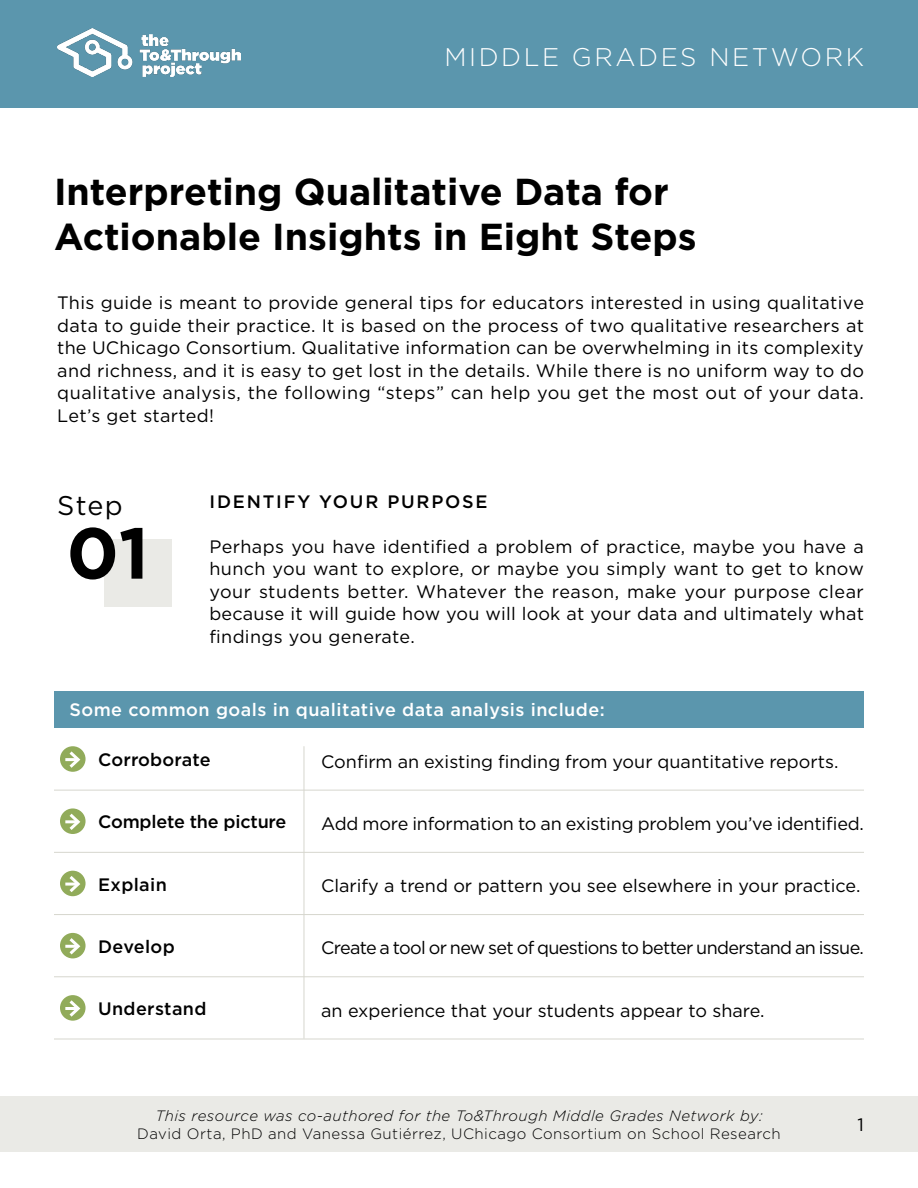
<style>
.page{position:relative;width:918px;height:1188px;background:#fff}
.page>*{position:absolute;margin:0;border:0;box-sizing:border-box;transform-origin:0 0}
.t1{font:700 72px "Gotham";color:#000}
.t2{font:700 37.5px/45px "Gotham";color:#000}
.t3{font:27px "Gotham";color:#000}
.t4{font:300 25.5px "Gotham";letter-spacing:.1em;color:#fff}
.t5{font:18px/22.5px "Gotham";color:#000;text-align:justify}
.t6{font:18px "Gotham";letter-spacing:-.035em;color:#000}
.t7{font:500 18px "Gotham";letter-spacing:.025em;color:#fff}
.t8{font:500 18px "Gotham";letter-spacing:.02em;color:#000}
.t9{font:500 18px "Gotham";letter-spacing:.1em;color:#000}
.t10{font:500 18px "Gotham";letter-spacing:-.01em;color:#000}
.t11{font:300 15px "Gotham";letter-spacing:.03em;color:#000}
.t12{font:italic 300 15px "Gotham";letter-spacing:.03em;color:#000}
</style>
<div class="page">
<div style="left:0;top:0;width:918px;height:108px;background:#5b96ad"></div>
<div style="left:0;top:1096px;width:918px;height:56px;background:#eaeae6"></div>
<img style="left:57px;top:28px;width:184px;height:49px">
<div style="left:105px;top:539px;width:67px;height:67px;background:#eaeae6"></div>
<div style="left:54px;top:692px;width:810px;height:36px;background:#5b96ad"></div>
<hr style="left:54px;top:790px;width:810px;height:1px;background:#d6d6ce">
<svg style="left:60px;top:746px;width:26px;height:26px"></svg>
<svg style="left:65px;top:748px;width:18px;height:23px"></svg>
<hr style="left:304px;top:746px;width:1px;height:293px;background:#d6d6ce">
<hr style="left:54px;top:852px;width:810px;height:1px;background:#d6d6ce">
<svg style="left:60px;top:808px;width:26px;height:26px"></svg>
<svg style="left:65px;top:811px;width:18px;height:22px"></svg>
<hr style="left:54px;top:914px;width:810px;height:1px;background:#d6d6ce">
<div style="left:60px;top:871px;width:26px;height:25px;background:#91ab5a;border-radius:50%"></div>
<svg style="left:65px;top:873px;width:18px;height:22px"></svg>
<hr style="left:54px;top:976px;width:810px;height:1px;background:#d6d6ce">
<div style="left:60px;top:933px;width:26px;height:25px;background:#91ab5a;border-radius:50%"></div>
<svg style="left:65px;top:935px;width:18px;height:23px"></svg>
<hr style="left:54px;top:1039px;width:810px;height:1px;background:#d6d6ce">
<svg style="left:60px;top:995px;width:26px;height:26px"></svg>
<svg style="left:65px;top:997px;width:18px;height:23px"></svg>
<h3 class="t4" style="left:445px;top:41px;width:421px">MIDDLE GRADES NETWORK</h3>
<h2 class="t2" style="left:54px;top:169px;width:644px">Interpreting Qualitative Data for<br>Actionable Insights in Eight Steps</h2>
<p class="t5" style="left:57px;top:291px;width:808px">This guide is meant to provide general tips for educators interested in using qualitative data to guide their practice. It is based on the process of two qualitative researchers at the UChicago Consortium. Qualitative information can be overwhelming in its complexity and richness, and it is easy to get lost in the details. While there is no uniform way to do qualitative analysis, the following “steps” can help you get the most out of your data.<br>Let’s get started!</p>
<h3 class="t3" style="left:57px;top:488px;width:67px">Step</h3>
<h1 class="t1" style="left:66px;top:512px;width:84px">01</h1>
<p class="t9" style="left:210px;top:490px;width:280px">IDENTIFY YOUR PURPOSE</p>
<p class="t5" style="left:210px;top:535px;width:656px">Perhaps you have identified a problem of practice, maybe you have a hunch you want to explore, or maybe you simply want to get to know your students better. Whatever the reason, make your purpose clear because it will guide how you will look at your data and ultimately what findings you generate.</p>
<p class="t7" style="left:69px;top:697px;width:537px">Some common goals in qualitative data analysis include:</p>
<p class="t8" style="left:98px;top:748px;width:114px">Corroborate</p>
<p class="t5" style="left:321px;top:750px;width:519px">Confirm an existing finding from your quantitative reports.</p>
<p class="t10" style="left:98px;top:810px;width:190px">Complete the picture</p>
<p class="t5" style="left:321px;top:812px;width:544px">Add more information to an existing problem you’ve identified.</p>
<p class="t8" style="left:98px;top:873px;width:70px">Explain</p>
<p class="t5" style="left:321px;top:874px;width:541px">Clarify a trend or pattern you see elsewhere in your practice.</p>
<p class="t8" style="left:98px;top:935px;width:78px">Develop</p>
<p class="t6" style="left:321px;top:937px;width:544px">Create a tool or new set of questions to better understand an issue.</p>
<p class="t8" style="left:98px;top:997px;width:110px">Understand</p>
<p class="t5" style="left:321px;top:999px;width:445px">an experience that your students appear to share.</p>
<p class="t12" style="left:155px;top:1107px;width:609px">This resource was co-authored for the To&amp;Through Middle Grades Network by:</p>
<p class="t11" style="left:137px;top:1125px;width:645px">David Orta, PhD and Vanessa Gutiérrez, UChicago Consortium on School Research</p>
<p class="t5" style="left:858px;top:1113px;width:8px">1</p>
</div>
